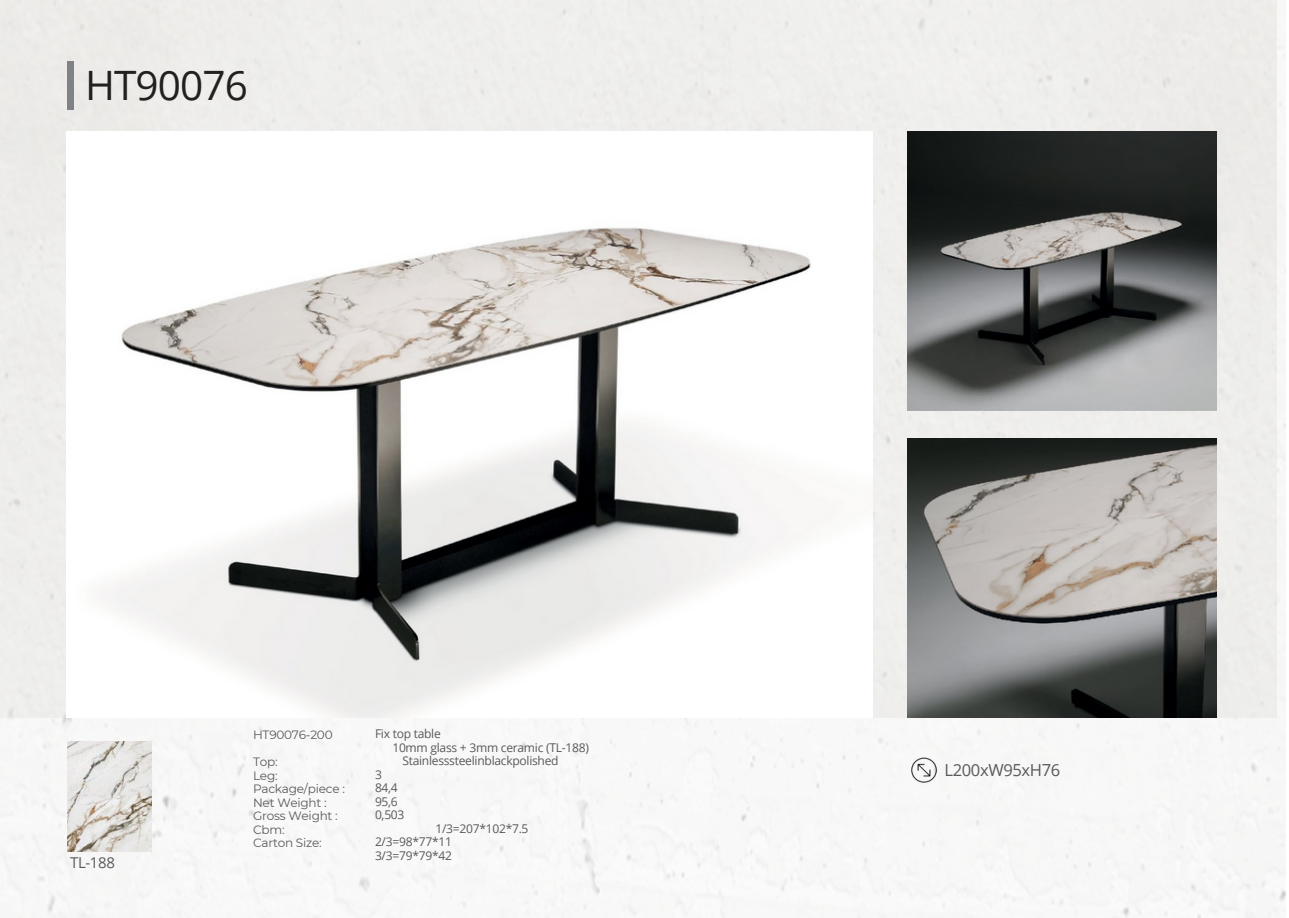
<style>
.page{position:relative;width:1289px;height:918px;background:#fff}
.page>*{position:absolute;margin:0;border:0;box-sizing:border-box;transform-origin:0 0}
.t1{font:40.5px "Open Sans";letter-spacing:-.02em;color:#231f20}
.t2{font:16.5px "Open Sans";letter-spacing:-.02em;color:#58595b}
.t3{font:15px "Open Sans";color:#58595b}
.t4{font:12px "Open Sans";letter-spacing:-.02em;color:#58595b}
.t5{font:12px/13.5px "Montserrat";letter-spacing:-.02em;color:#58595b}
</style>
<div class="page">
<img style="left:0;top:0;width:1285px;height:918px">
<div style="left:0;top:0;width:1276px;height:718px;background:#eeeeec"></div>
<div style="left:67px;top:61px;width:7px;height:48px;background:#808285"></div>
<img style="left:67px;top:131px;width:805px;height:586px">
<img style="left:907px;top:131px;width:309px;height:279px">
<img style="left:907px;top:439px;width:309px;height:279px">
<img style="left:906px;top:756px;width:34px;height:28px">
<img style="left:68px;top:742px;width:83px;height:109px">
<p class="t1" style="left:85px;top:57px;width:164px">HT90076</p>
<p class="t3" style="left:70px;top:852px;width:46px">TL-188</p>
<p class="t5" style="left:253px;top:728px;width:81px">HT90076-200</p>
<p class="t5" style="left:253px;top:755px;width:26px">Top:</p>
<p class="t5" style="left:253px;top:769px;width:93px">Leg:<br>Package/piece :<br>Net Weight :<br>Gross Weight :<br>Cbm:</p>
<p class="t5" style="left:253px;top:836px;width:70px">Carton Size:</p>
<p class="t4" style="left:375px;top:725px;width:67px">Fix top table</p>
<p class="t4" style="left:392px;top:739px;width:198px">10mm glass + 3mm ceramic (TL-188)</p>
<p class="t4" style="left:402px;top:752px;width:158px">Stainlesssteelinblackpolished</p>
<p class="t4" style="left:375px;top:766px;width:8px">3</p>
<p class="t4" style="left:375px;top:779px;width:24px">84,4</p>
<p class="t4" style="left:375px;top:793px;width:24px">95,6</p>
<p class="t4" style="left:375px;top:806px;width:31px">0,503</p>
<p class="t4" style="left:435px;top:820px;width:95px">1/3=207*102*7.5</p>
<p class="t4" style="left:375px;top:833px;width:78px">2/3=98*77*11</p>
<p class="t4" style="left:375px;top:847px;width:78px">3/3=79*79*42</p>
<p class="t2" style="left:944px;top:758px;width:117px">L200xW95xH76</p>
</div>
